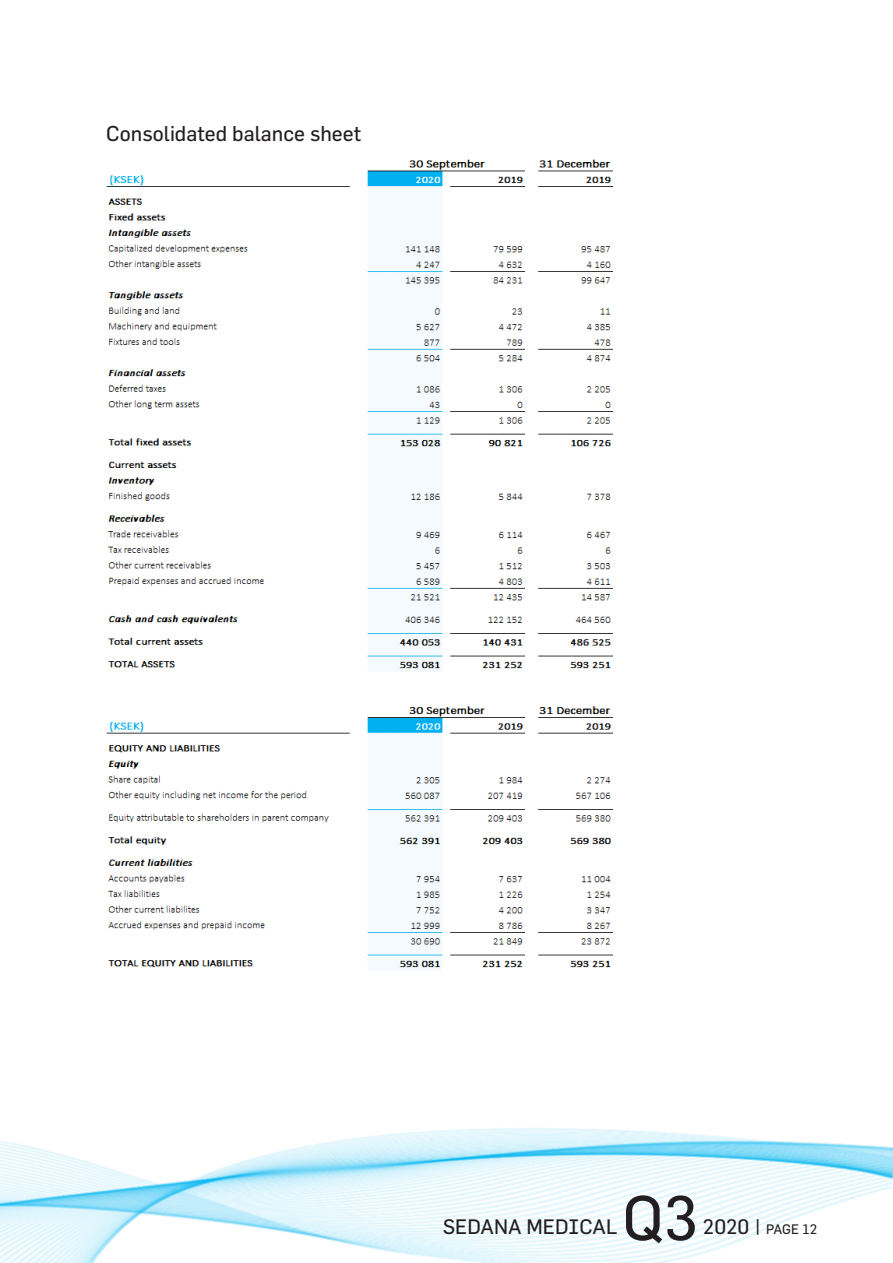
<style>
.page{position:relative;width:893px;height:1263px;background:#fff}
.page>*{position:absolute;margin:0;border:0;box-sizing:border-box;transform-origin:0 0}
.t1{font:61.5px "Flama";color:#231f20}
.Mellanrubrik_1{font:21px "Flama";color:#231f20}
.t2{font:300 21px "Calibri";color:#231f20}
.t3{font:20.55px "Flama";color:#231f20}
.t4{font:13.5px "Flama";letter-spacing:-.01em;color:#231f20}
.s1{font-size:20.55px}
</style>
<div class="page">
<img style="left:0;top:1128px;width:893px;height:135px">
<img style="left:107px;top:159px;width:506px;height:811px">
<p class="Mellanrubrik_1" style="left:106px;top:121px;width:256px">Consolidated balance sheet</p>
<p class="t2" style="left:107px;top:128px;width:234px">Consolidated balance sheet</p>
<p class="t3" style="left:443px;top:1214px;width:176px">SEDANA MEDICAL</p>
<h1 class="t1" style="left:622px;top:1181px;width:77px">Q3</h1>
<p class="t4" style="left:703px;top:1221px;width:116px"><span class="s1">2020 |</span> PAGE 12</p>
</div>
